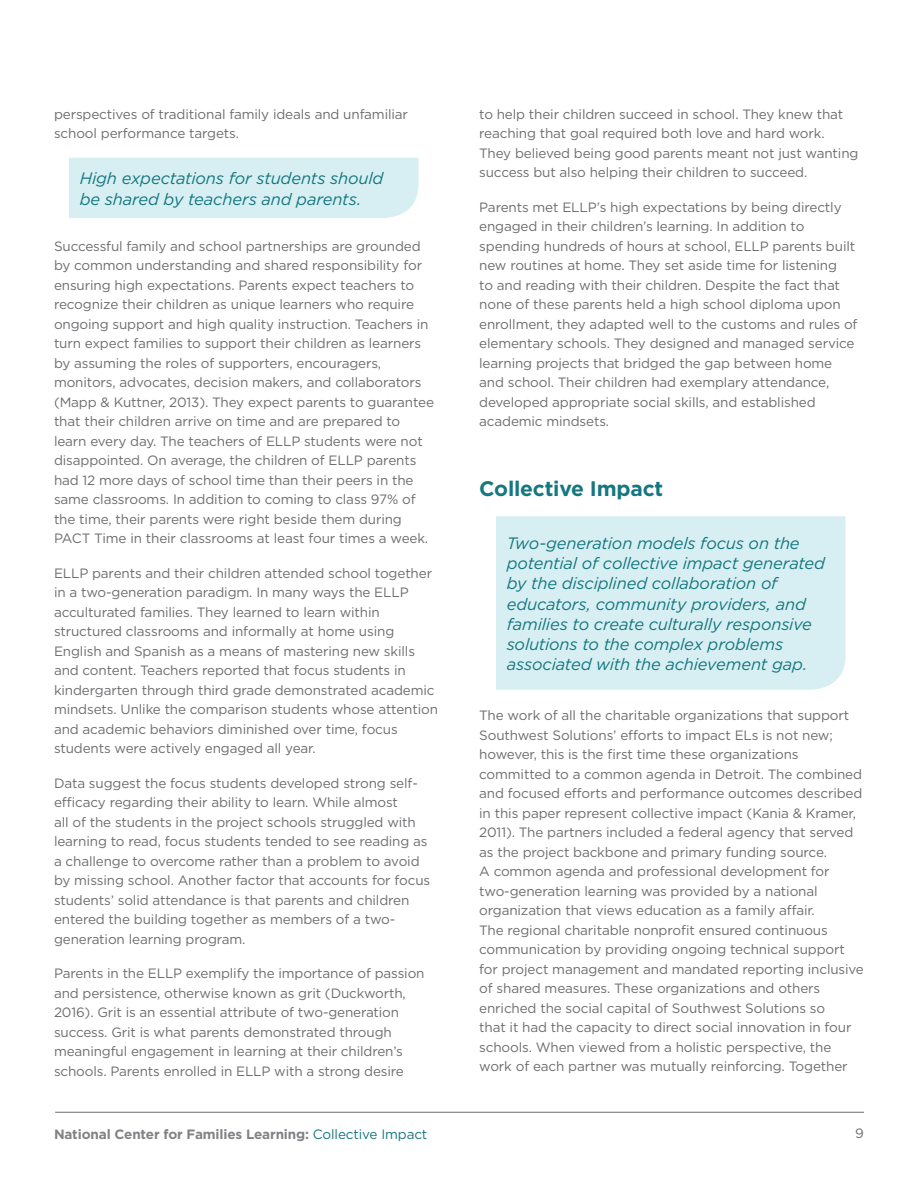
<style>
.page{position:relative;width:918px;height:1188px;background:#fff}
.page>*{position:absolute;margin:0;border:0;box-sizing:border-box;transform-origin:0 0}
.heading{font:700 21px "Gotham";letter-spacing:-.01em;color:#15777f}
.Callout{font:italic 16.5px/20.2px "Gotham";letter-spacing:-.01em;color:#15777f}
.Body{font:13.5px/19.5px "Gotham";letter-spacing:-.01em;color:#6c6d70}
.t1{font:700 13.5px "Gotham";letter-spacing:-.01em;color:#808285}
.s1{font-weight:400;color:#15777f}
</style>
<div class="page">
<hr style="left:55px;top:1112px;width:809px;height:1px;background:#6c6d70">
<div style="left:496px;top:516px;width:350px;height:174px;background:#d7eff2"></div>
<div style="left:69px;top:158px;width:349px;height:60px;background:#d7eff2"></div>
<p class="Body" style="left:54px;top:104px;width:356px">perspectives of traditional family ideals and unfamiliar school performance targets.</p>
<p class="Callout" style="left:80px;top:168px;width:305px">High expectations for students should be shared by teachers and parents.</p>
<p class="Body" style="left:54px;top:236px;width:382px">Successful family and school partnerships are grounded by common understanding and shared responsibility for ensuring high expectations. Parents expect teachers to recognize their children as unique learners who require ongoing support and high quality instruction. Teachers in turn expect families to support their children as learners by assuming the roles of supporters, encouragers, monitors, advocates, decision makers, and collaborators (Mapp &amp; Kuttner, 2013). They expect parents to guarantee that their children arrive on time and are prepared to learn every day. The teachers of ELLP students were not disappointed. On average, the children of ELLP parents had 12 more days of school time than their peers in the same classrooms. In addition to coming to class 97% of the time, their parents were right beside them during PACT Time in their classrooms at least four times a week.</p>
<p class="Body" style="left:54px;top:563px;width:386px">ELLP parents and their children attended school together in a two-generation paradigm. In many ways the ELLP acculturated families. They learned to learn within structured classrooms and informally at home using English and Spanish as a means of mastering new skills and content. Teachers reported that focus students in kindergarten through third grade demonstrated academic mindsets. Unlike the comparison students whose attention and academic behaviors diminished over time, focus students were actively engaged all year.</p>
<p class="Body" style="left:54px;top:773px;width:378px">Data suggest the focus students developed strong self&shy;efficacy regarding their ability to learn. While almost<br>all of the students in the project schools struggled with learning to read, focus students tended to see reading as a challenge to overcome rather than a problem to avoid by missing school. Another factor that accounts for focus students’ solid attendance is that parents and children entered the building together as members of a two&shy;generation learning program.</p>
<p class="Body" style="left:54px;top:963px;width:372px">Parents in the ELLP exemplify the importance of passion and persistence, otherwise known as grit (Duckworth, 2016). Grit is an essential attribute of two-generation success. Grit is what parents demonstrated through meaningful engagement in learning at their children’s schools. Parents enrolled in ELLP with a strong desire</p>
<p class="Body" style="left:479px;top:104px;width:381px">to help their children succeed in school. They knew that reaching that goal required both love and hard work.<br>They believed being good parents meant not just wanting success but also helping their children to succeed.</p>
<p class="Body" style="left:479px;top:197px;width:380px">Parents met ELLP’s high expectations by being directly engaged in their children’s learning. In addition to spending hundreds of hours at school, ELLP parents built new routines at home. They set aside time for listening<br>to and reading with their children. Despite the fact that none of these parents held a high school diploma upon enrollment, they adapted well to the customs and rules of elementary schools. They designed and managed service learning projects that bridged the gap between home and school. Their children had exemplary attendance, developed appropriate social skills, and established academic mindsets.</p>
<p class="heading" style="left:479px;top:475px;width:185px">Collective Impact</p>
<p class="Callout" style="left:507px;top:532px;width:320px">Two-generation models focus on the potential of collective impact generated by the disciplined collaboration of educators, community providers, and families to create culturally responsive solutions to the complex problems associated with the achievement gap.</p>
<p class="Body" style="left:479px;top:705px;width:386px">The work of all the charitable organizations that support Southwest Solutions’ efforts to impact ELs is not new; however, this is the first time these organizations committed to a common agenda in Detroit. The combined and focused efforts and performance outcomes described in this paper represent collective impact (Kania &amp; Kramer, 2011). The partners included a federal agency that served as the project backbone and primary funding source.<br>A common agenda and professional development for two-generation learning was provided by a national organization that views education as a family affair.<br>The regional charitable nonprofit ensured continuous communication by providing ongoing technical support for project management and mandated reporting inclusive of shared measures. These organizations and others enriched the social capital of Southwest Solutions so<br>that it had the capacity to direct social innovation in four schools. When viewed from a holistic perspective, the work of each partner was mutually reinforcing. Together</p>
<p class="t1" style="left:54px;top:1125px;width:375px">National Center for Families Learning: <span class="s1">Collective Impact</span></p>
<p class="Body" style="left:855px;top:1124px;width:10px">9</p>
</div>
